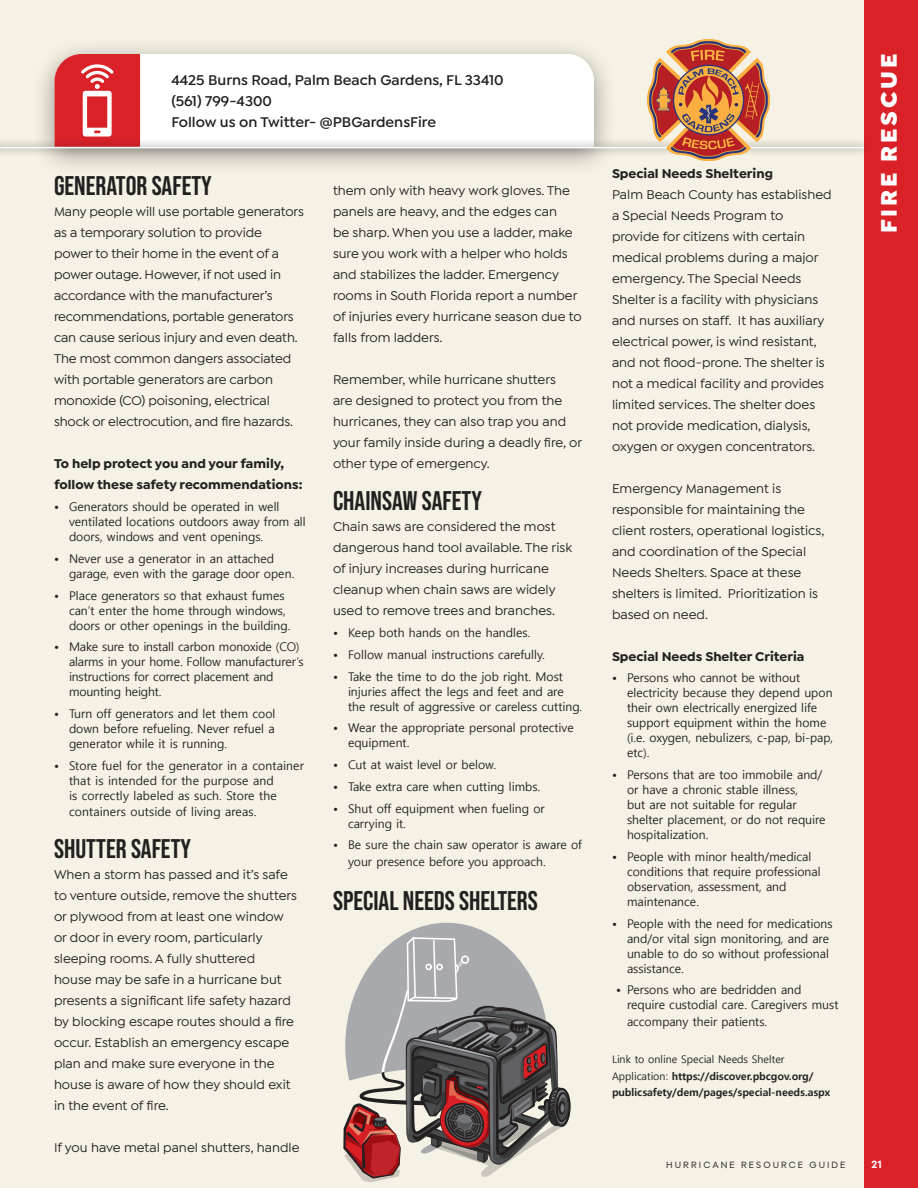
<style>
.page{position:relative;width:918px;height:1188px;background:#fff}
.page>*{position:absolute;margin:0;border:0;box-sizing:border-box;transform-origin:0 0}
.Page8_9_Subheads{font:700 27px "Bebas Neue Pro";color:#231f20}
.EMERGENCY_PageHeader{font:900 24px "Isidora Sans";letter-spacing:.12em;color:#fff}
.EMERGENCY_Contact{font:600 15px "Isidora Sans";color:#231f20}
.HurricaneGuide_IsidoraCopy_9ptReg{font:500 13.5px/21px "Isidora Sans";color:#231f20}
.HurricaneGuide_IsidoraCopy_9ptReg-2{font:700 13.5px/21px "Isidora Sans";color:#231f20}
.Pages8_9_BulletPoints{font:12px/15px "Malgun Gothic";color:#231f20}
.HurricaneGuide_IsidoraCopy_9ptReg-3{font:700 10.5px/16.5px "Malgun Gothic";color:#231f20}
.t1{font:700 10.5px "Soin Sans Pro";color:#fff}
.t2{font:9px "Soin Sans Pro";letter-spacing:.235em;color:#231f20}
.s1{font-weight:400}
</style>
<div class="page">
<div style="left:0;top:0;width:868px;height:1188px;background:#f5f1e4"></div>
<svg style="left:343px;top:923px;width:228px;height:259px"></svg>
<div style="left:864px;top:0;width:54px;height:1188px;background:#da2128"></div>
<div style="left:32px;top:38px;width:585px;height:138px;background:#231f20;opacity:.45"></div>
<div style="left:140px;top:54px;width:454px;height:85px;background:#fff"></div>
<svg style="left:55px;top:54px;width:85px;height:85px;background:#de4147"></svg>
<div style="left:0;top:139px;width:871px;height:17px;background:#231f20;opacity:.85"></div>
<hr style="left:0;top:147px;width:864px;height:1px;background:#fff">
<img style="left:648px;top:39px;width:122px;height:121px">
<p class="EMERGENCY_Contact" style="left:171px;top:71px;width:334px">4425 Burns Road, Palm Beach Gardens, FL 33410</p>
<p class="EMERGENCY_Contact" style="left:171px;top:92px;width:102px">(561) 799-4300</p>
<p class="EMERGENCY_Contact" style="left:171px;top:113px;width:266px">Follow us on Twitter- @PBGardensFire</p>
<p class="EMERGENCY_Contact" style="left:187px;top:78px;width:96px">561-799-4300</p>
<p class="Page8_9_Subheads" style="left:54px;top:171px;width:159px">GENERATOR SAFETY</p>
<p class="HurricaneGuide_IsidoraCopy_9ptReg" style="left:54px;top:202px;width:251px">Many people will use portable generators as a temporary solution to provide power to their home in the event of a power outage. However, if not used in accordance with the manufacturer’s recommendations, portable generators can cause serious injury and even death.<br>The most common dangers associated with portable generators are carbon monoxide (CO) poisoning, electrical shock or electrocution, and fire hazards.</p>
<p class="HurricaneGuide_IsidoraCopy_9ptReg-2" style="left:54px;top:453px;width:250px">To help protect you and your family, follow these safety recommendations:</p>
<p class="Pages8_9_BulletPoints" style="left:69px;top:500px;width:238px;text-indent:-15px">• Generators should be operated in well ventilated locations outdoors away from all doors, windows and vent openings.</p>
<p class="Pages8_9_BulletPoints" style="left:69px;top:551px;width:227px;text-indent:-15px">• Never use a generator in an attached garage, even with the garage door open.</p>
<p class="Pages8_9_BulletPoints" style="left:69px;top:588px;width:223px;text-indent:-15px">• Place generators so that exhaust fumes can’t enter the home through windows, doors or other openings in the building.</p>
<p class="Pages8_9_BulletPoints" style="left:69px;top:640px;width:236px;text-indent:-15px">• Make sure to install carbon monoxide (CO) alarms in your home. Follow manufacturer’s instructions for correct placement and mounting height.</p>
<p class="Pages8_9_BulletPoints" style="left:69px;top:707px;width:208px;text-align:justify;text-indent:-15px">• Turn off generators and let them cool down before refueling. Never refuel a generator while it is running.</p>
<p class="Pages8_9_BulletPoints" style="left:69px;top:758px;width:237px;text-indent:-15px">• Store fuel for the generator in a container that is intended for the purpose and<br>is correctly labeled as such. Store the</p>
<p class="Pages8_9_BulletPoints" style="left:69px;top:805px;width:189px">containers outside of living areas.</p>
<p class="Page8_9_Subheads" style="left:54px;top:834px;width:139px">SHUTTER SAFETY</p>
<p class="HurricaneGuide_IsidoraCopy_9ptReg" style="left:54px;top:865px;width:245px">When a storm has passed and it’s safe to venture outside, remove the shutters or plywood from at least one window or door in every room, particularly sleeping rooms. A fully shuttered<br>house may be safe in a hurricane but presents a significant life safety hazard by blocking escape routes should a fire occur. Establish an emergency escape plan and make sure everyone in the house is aware of how they should exit in the event of fire.</p>
<p class="HurricaneGuide_IsidoraCopy_9ptReg" style="left:54px;top:1138px;width:247px">If you have metal panel shutters, handle</p>
<p class="HurricaneGuide_IsidoraCopy_9ptReg" style="left:333px;top:180px;width:250px">them only with heavy work gloves. The panels are heavy, and the edges can<br>be sharp. When you use a ladder, make sure you work with a helper who holds and stabilizes the ladder. Emergency rooms in South Florida report a number of injuries every hurricane season due to falls from ladders.</p>
<p class="HurricaneGuide_IsidoraCopy_9ptReg" style="left:333px;top:369px;width:251px">Remember, while hurricane shutters<br>are designed to protect you from the hurricanes, they can also trap you and your family inside during a deadly fire, or other type of emergency.</p>
<p class="Page8_9_Subheads" style="left:333px;top:486px;width:150px">CHAINSAW SAFETY</p>
<p class="HurricaneGuide_IsidoraCopy_9ptReg" style="left:333px;top:516px;width:241px">Chain saws are considered the most dangerous hand tool available. The risk of injury increases during hurricane cleanup when chain saws are widely used to remove trees and branches.</p>
<p class="Pages8_9_BulletPoints" style="left:333px;top:626px;width:199px">• Keep both hands on the handles.</p>
<p class="Pages8_9_BulletPoints" style="left:333px;top:647px;width:213px">• Follow manual instructions carefully.</p>
<p class="Pages8_9_BulletPoints" style="left:348px;top:669px;width:236px;text-indent:-15px">• Take the time to do the job right. Most injuries affect the legs and feet and are the result of aggressive or careless cutting.</p>
<p class="Pages8_9_BulletPoints" style="left:348px;top:721px;width:227px;text-indent:-15px">• Wear the appropriate personal protective equipment.</p>
<p class="Pages8_9_BulletPoints" style="left:333px;top:758px;width:165px">• Cut at waist level or below.</p>
<p class="Pages8_9_BulletPoints" style="left:333px;top:779px;width:209px">• Take extra care when cutting limbs.</p>
<p class="Pages8_9_BulletPoints" style="left:348px;top:801px;width:198px;text-indent:-15px">• Shut off equipment when fueling or carrying it.</p>
<p class="Pages8_9_BulletPoints" style="left:348px;top:837px;width:235px;line-height:16.5px;text-indent:-15px">• Be sure the chain saw operator is aware of your presence before you approach.</p>
<p class="Page8_9_Subheads" style="left:333px;top:885px;width:206px">SPECIAL NEEDS SHELTERS</p>
<p class="HurricaneGuide_IsidoraCopy_9ptReg-2" style="left:612px;top:163px;width:162px">Special Needs Sheltering</p>
<p class="HurricaneGuide_IsidoraCopy_9ptReg" style="left:612px;top:184px;width:221px">Palm Beach County has established a Special Needs Program to provide for citizens with certain medical problems during a major emergency. The Special Needs Shelter is a facility with physicians and nurses on staff. It has auxiliary electrical power, is wind resistant, and not flood-prone. The shelter is not a medical facility and provides limited services. The shelter does not provide medication, dialysis, oxygen or oxygen concentrators.</p>
<p class="HurricaneGuide_IsidoraCopy_9ptReg" style="left:612px;top:478px;width:214px">Emergency Management is responsible for maintaining the client rosters, operational logistics, and coordination of the Special<br>Needs Shelters. Space at these shelters is limited. Prioritization is based on need.</p>
<p class="HurricaneGuide_IsidoraCopy_9ptReg-2" style="left:612px;top:646px;width:194px">Special Needs Shelter Criteria</p>
<p class="Pages8_9_BulletPoints" style="left:627px;top:671px;width:208px;text-indent:-15px">• Persons who cannot be without electricity because they depend upon their own electrically energized life support equipment within the home (i.e. oxygen, nebulizers, c-pap, bi-pap, etc).</p>
<p class="Pages8_9_BulletPoints" style="left:627px;top:768px;width:200px;text-indent:-15px">• Persons that are too immobile and/ or have a chronic stable illness,<br>but are not suitable for regular shelter placement, or do not require hospitalization.</p>
<p class="Pages8_9_BulletPoints" style="left:627px;top:849px;width:195px;text-indent:-15px">• People with minor health/medical conditions that require professional observation, assessment, and maintenance.</p>
<p class="Pages8_9_BulletPoints" style="left:627px;top:916px;width:207px;text-indent:-15px">• People with the need for medications and/or vital sign monitoring, and are unable to do so without professional assistance.</p>
<p class="Pages8_9_BulletPoints" style="left:627px;top:983px;width:213px;text-indent:-11px">• Persons who are bedridden and require custodial care. Caregivers must</p>
<p class="Pages8_9_BulletPoints" style="left:627px;top:1014px;width:142px">accompany their patients.</p>
<p class="HurricaneGuide_IsidoraCopy_9ptReg-3" style="left:612px;top:1051px;width:220px"><span class="s1">Link to online Special Needs Shelter<br>Application:</span> https://discover.pbcgov.org/ publicsafety/dem/pages/special-needs.aspx</p>
<p class="EMERGENCY_PageHeader" style="left:873px;top:233px;width:181px;rotate:-90deg">FIRE RESCUE</p>
<p class="t2" style="left:666px;top:1159px;width:181px">HURRICANE RESOURCE GUIDE</p>
<p class="t1" style="left:871px;top:1158px;width:12px">21</p>
</div>
